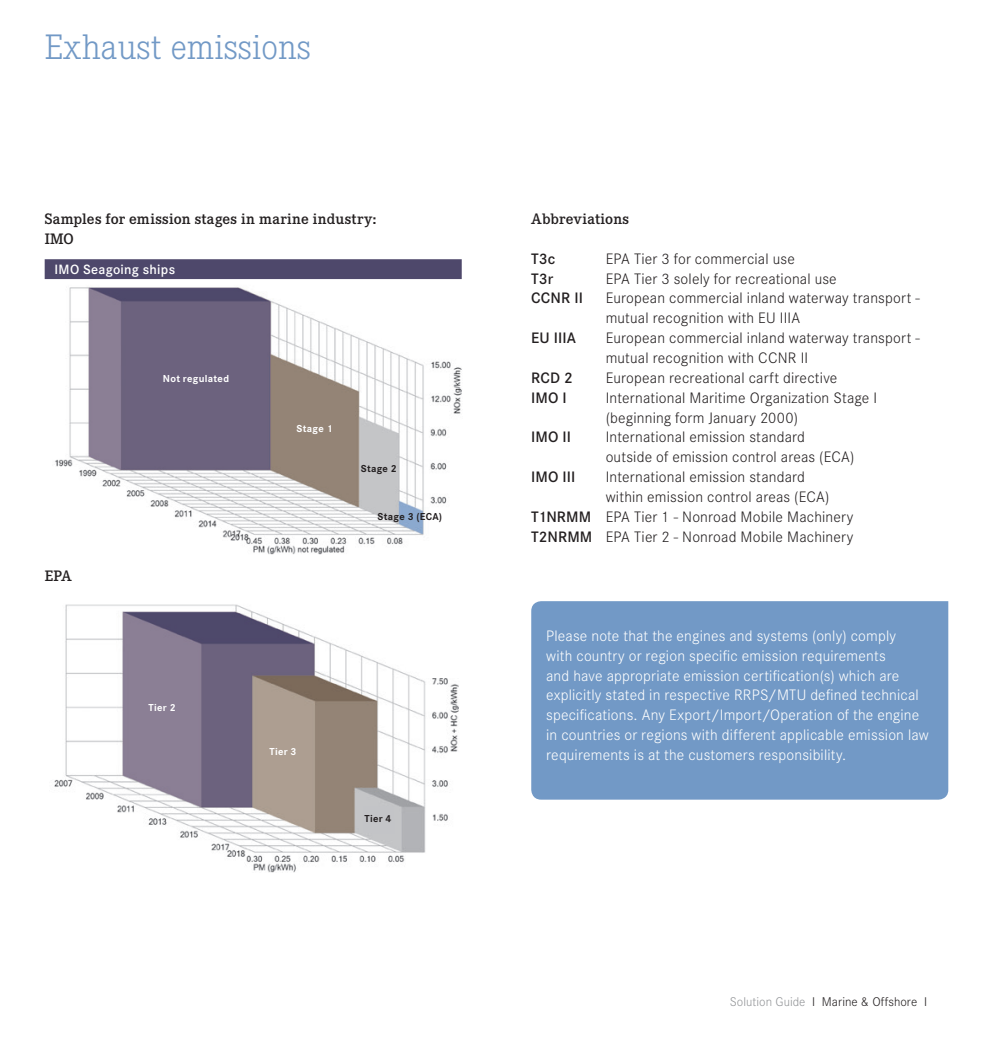
<style>
.page{position:relative;width:993px;height:1042px;background:#fff}
.page>*{position:absolute;margin:0;border:0;box-sizing:border-box;transform-origin:0 0}
.t1{font:300 36.75px "Corporate E";color:#7299c6}
.t2{font:300 15.75px/19.8px "Corporate S";letter-spacing:.01em;color:#231f20}
.t3{font:300 15.75px/19.8px "Corporate S";letter-spacing:.01em;color:#fff}
.t4{font:600 15.75px/19.8px "Corporate E";letter-spacing:.02em;color:#231f20}
.t5{font:600 15.75px "Corporate S";letter-spacing:.005em;color:#231f20}
.t6{font:600 14px "Corporate S";letter-spacing:.02em;color:#fff}
.t7{font:300 13.12px "Corporate S";letter-spacing:.005em;color:#231f20}
.t8{font:700 10.5px "Corporate S";letter-spacing:.03em;color:#fff}
.t9{font:700 10.5px "Corporate S";letter-spacing:.03em;color:#231f20}
.s1{font-weight:600}
.s2{color:#939598}
</style>
<div class="page">
<img style="left:54px;top:604px;width:405px;height:268px">
<img style="left:55px;top:287px;width:407px;height:267px">
<div style="left:45px;top:259px;width:416px;height:20px;background:#4e486b"></div>
<div style="left:531px;top:601px;width:416px;height:198px;background:#7299c6"></div>
<h1 class="t1" style="left:45px;top:27px;width:268px">Exhaust emissions</h1>
<p class="t4" style="left:45px;top:209px;width:333px">Samples for emission stages in marine industry:<br>IMO</p>
<p class="t6" style="left:55px;top:261px;width:122px">IMO Seagoing ships</p>
<p class="t4" style="left:45px;top:566px;width:29px">EPA</p>
<p class="t8" style="left:163px;top:372px;width:68px">Not regulated</p>
<p class="t8" style="left:296px;top:422px;width:38px">Stage 1</p>
<p class="t9" style="left:360px;top:462px;width:38px">Stage 2</p>
<p class="t9" style="left:377px;top:510px;width:66px">Stage 3 (ECA)</p>
<p class="t8" style="left:148px;top:701px;width:29px">Tier 2</p>
<p class="t8" style="left:269px;top:746px;width:29px">Tier 3</p>
<p class="t9" style="left:364px;top:813px;width:29px">Tier 4</p>
<p class="t4" style="left:531px;top:209px;width:99px">Abbreviations</p>
<p class="t5" style="left:531px;top:249px;width:26px">T3c</p>
<p class="t2" style="left:605px;top:249px;width:190px">EPA Tier 3 for commercial use</p>
<p class="t5" style="left:531px;top:269px;width:23px">T3r</p>
<p class="t2" style="left:605px;top:269px;width:232px">EPA Tier 3 solely for recreational use</p>
<p class="t5" style="left:531px;top:289px;width:53px">CCNR II</p>
<p class="t2" style="left:605px;top:288px;width:315px">European commercial inland waterway transport - mutual recognition with EU IIIA</p>
<p class="t5" style="left:531px;top:329px;width:46px">EU IIIA</p>
<p class="t2" style="left:605px;top:328px;width:315px">European commercial inland waterway transport - mutual recognition with CCNR II</p>
<p class="t5" style="left:531px;top:369px;width:43px">RCD 2</p>
<p class="t2" style="left:605px;top:368px;width:233px">European recreational carft directive</p>
<p class="t5" style="left:531px;top:388px;width:37px">IMO I</p>
<p class="t2" style="left:605px;top:388px;width:273px">International Maritime Organization Stage I (beginning form January 2000)</p>
<p class="t5" style="left:531px;top:428px;width:41px">IMO II</p>
<p class="t2" style="left:605px;top:427px;width:250px">International emission standard outside of emission control areas (ECA)</p>
<p class="t5" style="left:531px;top:468px;width:46px">IMO III</p>
<p class="t2" style="left:605px;top:467px;width:201px">International emission standard</p>
<p class="t2" style="left:605px;top:487px;width:225px">within emission control areas (ECA)</p>
<p class="t2" style="left:531px;top:507px;width:323px"><span class="s1">T1NRMM</span> EPA Tier 1 - Nonroad Mobile Machinery</p>
<p class="t2" style="left:531px;top:527px;width:323px"><span class="s1">T2NRMM</span> EPA Tier 2 - Nonroad Mobile Machinery</p>
<p class="t3" style="left:546px;top:626px;width:384px">Please note that the engines and systems (only) comply<br>with country or region specific emission requirements<br>and have appropriate emission certification(s) which are explicitly stated in respective RRPS/MTU defined technical specifications. Any Export/Import/Operation of the engine in countries or regions with different applicable emission law requirements is at the customers responsibility.</p>
<p class="t7" style="left:729px;top:994px;width:199px"><span class="s2">Solution Guide</span> I Marine &amp; Offshore I</p>
</div>
